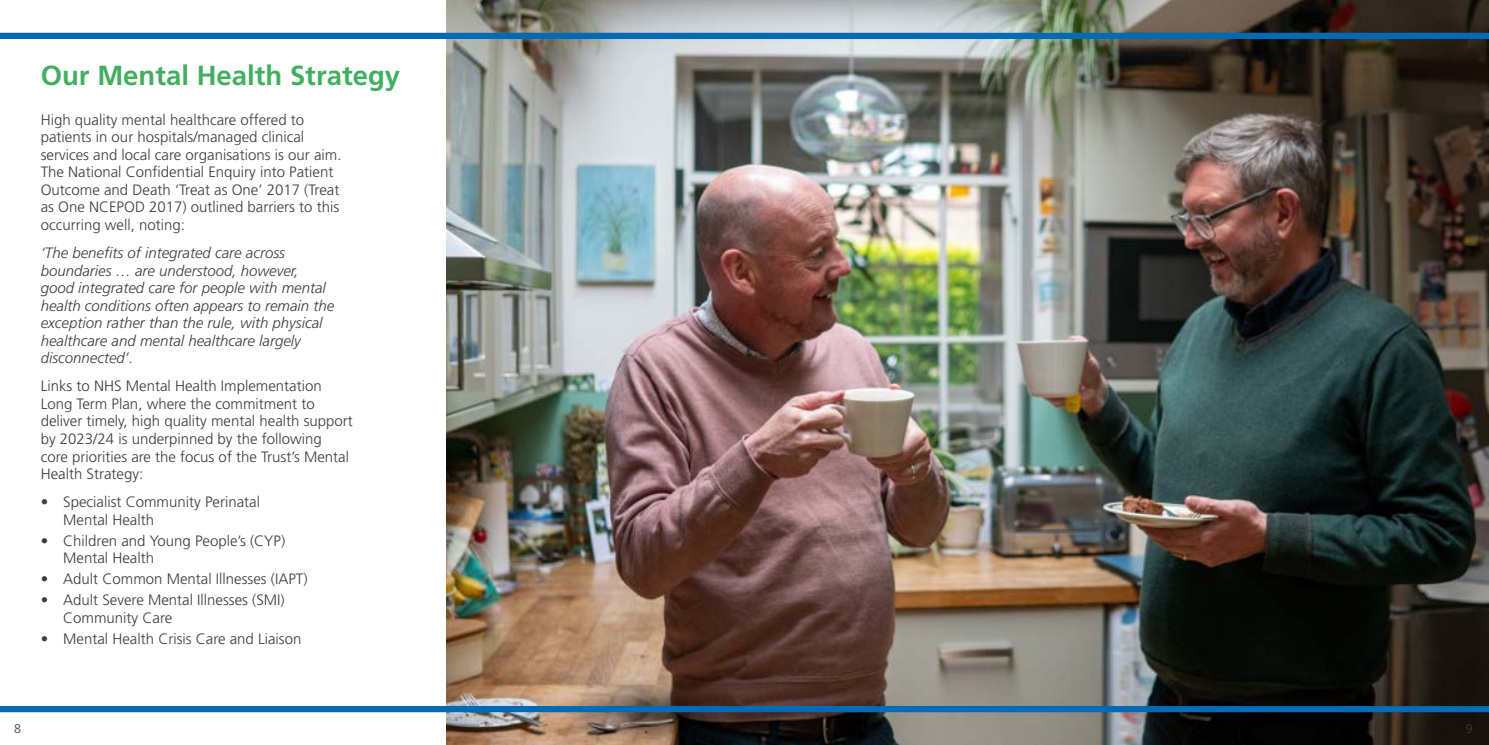
<style>
.page{position:relative;width:1489px;height:745px;background:#fff}
.page>*{position:absolute;margin:0;border:0;box-sizing:border-box;transform-origin:0 0}
.t1{font:700 27.5px "Frutiger LT Std";color:#42ae60}
.t2{font:300 15px/17.5px "Frutiger LT Std";color:#3c3c3b}
.t3{font:italic 300 15px/17.5px "Frutiger LT Std";color:#3c3c3b}
.t4{font:300 12.5px "Frutiger LT Std";color:#3c3c3b}
</style>
<div class="page">
<img style="left:446px;top:0;width:1042px;height:744px">
<div style="left:0;top:705px;width:1488px;height:6px;background:#006ab4"></div>
<div style="left:0;top:33px;width:1488px;height:6px;background:#006ab4"></div>
<h1 class="t1" style="left:41px;top:58px;width:361px">Our Mental Health Strategy</h1>
<p class="t2" style="left:41px;top:111px;width:302px">High quality mental healthcare offered to patients in our hospitals/managed clinical services and local care organisations is our aim.<br>The National Confidential Enquiry into Patient Outcome and Death ‘Treat as One’ 2017 (Treat as One NCEPOD 2017) outlined barriers to this occurring well, noting:</p>
<p class="t3" style="left:41px;top:244px;width:295px">‘The benefits of integrated care across boundaries … are understood, however, good integrated care for people with mental health conditions often appears to remain the exception rather than the rule, with physical healthcare and mental healthcare largely disconnected’.</p>
<p class="t2" style="left:41px;top:377px;width:313px">Links to NHS Mental Health Implementation Long Term Plan, where the commitment to deliver timely, high quality mental health support by 2023/24 is underpinned by the following<br>core priorities are the focus of the Trust’s Mental Health Strategy:</p>
<p class="t2" style="left:63px;top:493px;width:198px;text-indent:-22px">• Specialist Community Perinatal<br>Mental Health</p>
<p class="t2" style="left:63px;top:531px;width:223px;text-indent:-22px">• Children and Young People’s (CYP)<br>Mental Health</p>
<p class="t2" style="left:41px;top:570px;width:268px">• Adult Common Mental Illnesses (IAPT)</p>
<p class="t2" style="left:63px;top:591px;width:223px;text-indent:-22px">• Adult Severe Mental Illnesses (SMI)<br>Community Care</p>
<p class="t2" style="left:41px;top:630px;width:262px">• Mental Health Crisis Care and Liaison</p>
<p class="t4" style="left:14px;top:721px;width:8px">8</p>
<p class="t4" style="left:1465px;top:721px;width:8px">9</p>
</div>
